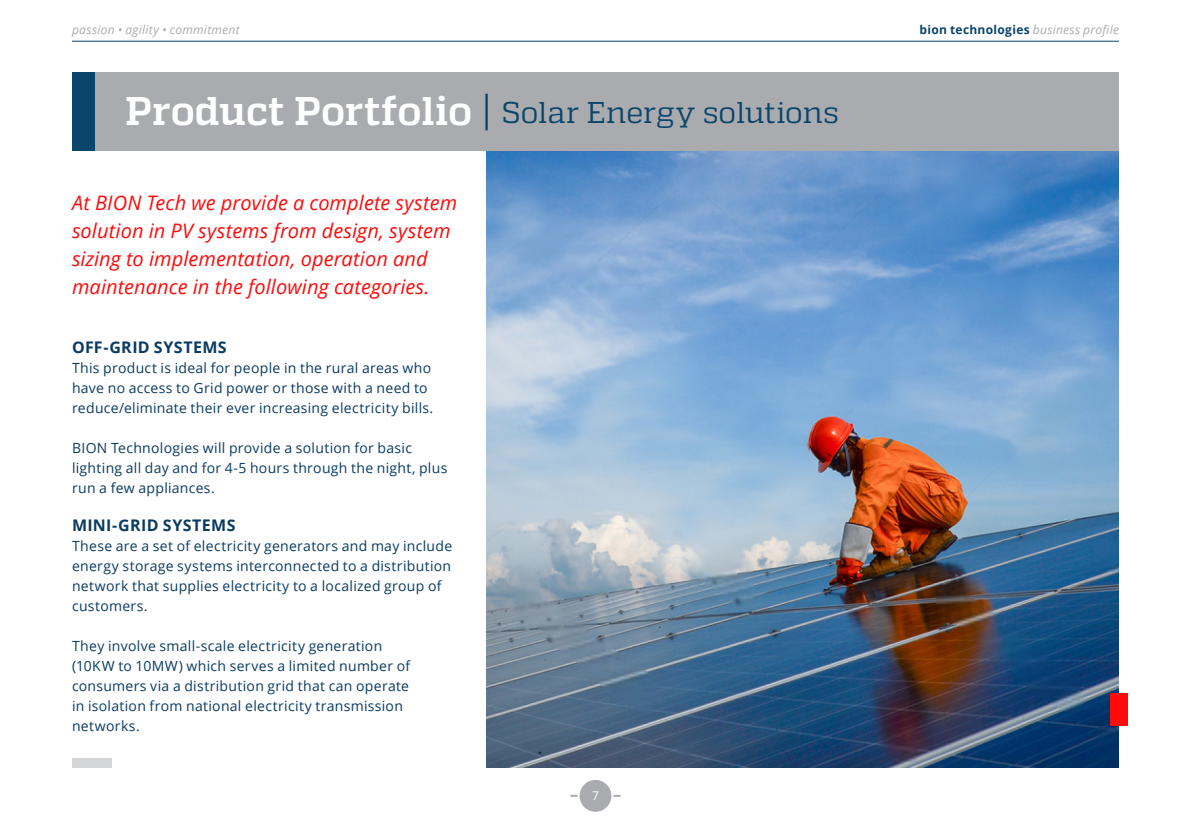
<style>
.page{position:relative;width:1191px;height:840px;background:#fff}
.page>*{position:absolute;margin:0;border:0;box-sizing:border-box;transform-origin:0 0}
.t1{font:30px "Quadon";color:#0a456b}
.t2{font:italic 20px/28px "Open Sans";letter-spacing:.005em;color:#ff0a0a}
.t3{font:700 16px "Open Sans";letter-spacing:.025em;color:#0a3b61}
.t4{font:14px/20px "Open Sans";letter-spacing:.02em;color:#0a3b61}
.t5{font:700 12px "Open Sans";letter-spacing:.025em;color:#0a456b}
.t6{font:italic 12px "Open Sans";letter-spacing:.025em;color:#a9abae}
.t7{font:12px "Open Sans";color:#fff}
.s1{font-weight:400;font-style:italic;color:#a9abae}
.s2{font-weight:700;font-size:40px;color:#fff}
.s3{font-weight:700;font-size:40px}
</style>
<div class="page">
<hr style="left:72px;top:41px;width:1047px;height:1px;background:#0a456b">
<svg style="left:570px;top:794px;width:7px;height:2px"></svg>
<svg style="left:613px;top:794px;width:7px;height:2px"></svg>
<div style="left:579px;top:779px;width:32px;height:32px;background:#a9abae;border-radius:50%"></div>
<img style="left:486px;top:150px;width:633px;height:617px">
<div style="left:72px;top:72px;width:1047px;height:78px;background:#a9abae"></div>
<div style="left:72px;top:72px;width:23px;height:78px;background:#0a456b"></div>
<div style="left:72px;top:758px;width:40px;height:9px;background:#d4d5d6"></div>
<div style="left:1110px;top:692px;width:17px;height:32px;background:#ff0a0a"></div>
<p class="t6" style="left:72px;top:22px;width:169px">passion • agility • commitment</p>
<p class="t5" style="left:919px;top:21px;width:201px">bion technologies <span class="s1">business profile</span></p>
<h1 class="t1" style="left:125px;top:96px;width:715px"><span class="s2">Product Portfolio</span> <span class="s3">|</span> Solar Energy solutions</h1>
<h2 class="t2" style="left:72px;top:188px;width:386px">At BION Tech we provide a complete system solution in PV systems from design, system sizing to implementation, operation and maintenance in the following categories.</h2>
<p class="t3" style="left:72px;top:335px;width:156px">OFF-GRID SYSTEMS</p>
<p class="t4" style="left:72px;top:357px;width:363px">This product is ideal for people in the rural areas who have no access to Grid power or those with a need to reduce/eliminate their ever increasing electricity bills.</p>
<p class="t4" style="left:72px;top:437px;width:377px">BION Technologies will provide a solution for basic lighting all day and for 4-5 hours through the night, plus run a few appliances.</p>
<p class="t3" style="left:72px;top:513px;width:165px">MINI-GRID SYSTEMS</p>
<p class="t4" style="left:72px;top:535px;width:382px">These are a set of electricity generators and may include energy storage systems interconnected to a distribution network that supplies electricity to a localized group of customers.</p>
<p class="t4" style="left:72px;top:635px;width:340px">They involve small-scale electricity generation (10KW to 10MW) which serves a limited number of consumers via a distribution grid that can operate in isolation from national electricity transmission networks.</p>
<p class="t7" style="left:592px;top:786px;width:8px">7</p>
</div>
